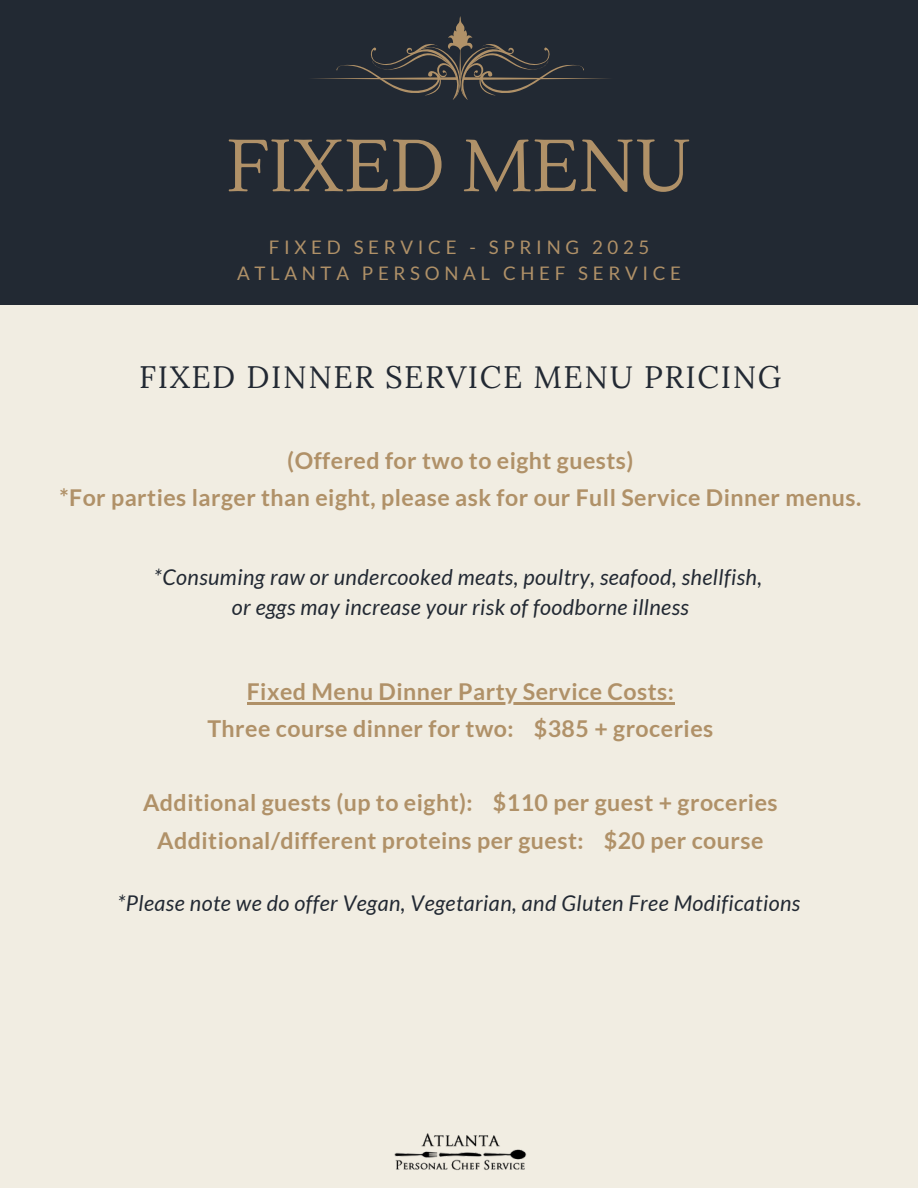
<style>
.page{position:relative;width:918px;height:1188px;background:#f1ede2}
.page>*{position:absolute;margin:0;border:0;box-sizing:border-box;transform-origin:0 0}
.t1{font:73.35px "Lustria";color:#b09168}
.t2{font:31.05px "Lora";letter-spacing:.05em;color:#222933}
.t3{font:700 23.25px/37.2px "Lato";letter-spacing:.02em;color:#b09168;text-align:center}
.t4{font:italic 21.6px/29.2px "Lato";letter-spacing:.02em;color:#222933;text-align:center}
.t5{font:18.75px "Lato";letter-spacing:.25em;color:#b09168}
</style>
<div class="page">
<div style="left:0;top:0;width:918px;height:305px;background:#222933"></div>
<svg style="left:312px;top:16px;width:297px;height:84px"></svg>
<hr style="left:247px;top:702px;width:427px;height:3px;background:#b09168">
<img style="left:394px;top:1133px;width:133px;height:37px">
<p class="t1" style="left:227px;top:121px;width:466px">FIXED MENU</p>
<p class="t5" style="left:269px;top:235px;width:382px">FIXED SERVICE - SPRING 2025</p>
<h1 class="t5" style="left:237px;top:261px;width:445px">ATLANTA PERSONAL CHEF SERVICE</h1>
<p class="t2" style="left:139px;top:357px;width:644px">FIXED DINNER SERVICE MENU PRICING</p>
<p class="t3" style="left:59px;top:442px;width:803px">(Offered for two to eight guests)<br>*For parties larger than eight, please ask for our Full Service Dinner menus.</p>
<h2 class="t4" style="left:154px;top:562px;width:610px">*Consuming raw or undercooked meats, poultry, seafood, shellfish, or eggs may increase your risk of foodborne illness</h2>
<h3 class="t3" style="left:207px;top:672px;width:507px">Fixed Menu Dinner Party Service Costs:<br>Three course dinner for two: $385 + groceries</h3>
<h4 class="t3" style="left:143px;top:784px;width:636px">Additional guests (up to eight): $110 per guest + groceries<br>Additional/different proteins per guest: $20 per course</h4>
<h3 class="t4" style="left:118px;top:888px;width:684px">*Please note we do offer Vegan, Vegetarian, and Gluten Free Modifications</h3>
</div>
